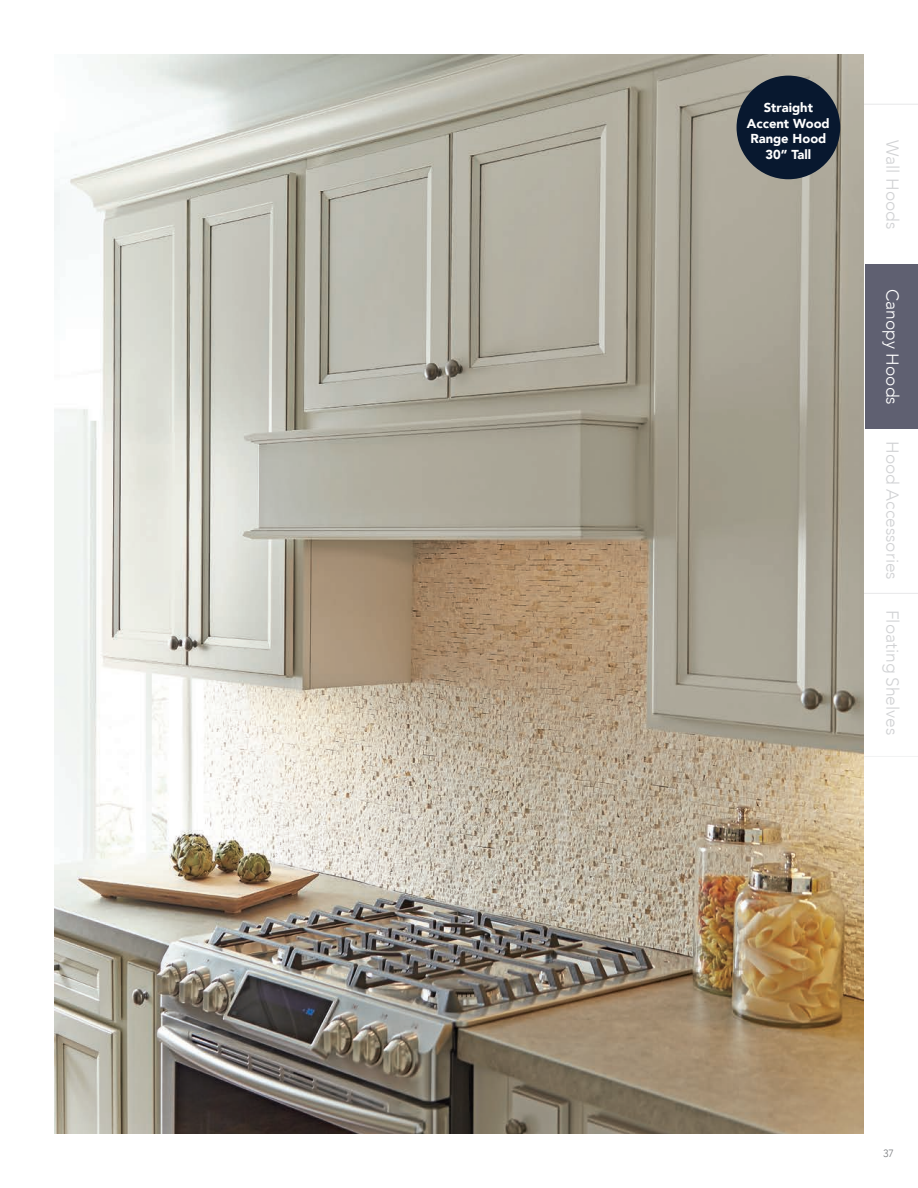
<style>
.page{position:relative;width:918px;height:1188px;background:#fff}
.page>*{position:absolute;margin:0;border:0;box-sizing:border-box;transform-origin:0 0}
.t1{font:300 17.4px "Avenir";color:#d1d2d4}
.t2{font:300 17.4px "Avenir";color:#fff}
.t3{font:900 12.9px/15.6px "Avenir";color:#fff;text-align:center}
.t4{font:300 10.5px "Avenir";color:#76787b}
</style>
<div class="page">
<div style="left:865px;top:265px;width:53px;height:164px;background:#5f6071"></div>
<hr style="left:864px;top:104px;width:54px;height:1px;background:#dcdddf">
<hr style="left:864px;top:593px;width:54px;height:1px;background:#dcdddf">
<hr style="left:864px;top:756px;width:54px;height:1px;background:#dcdddf">
<img style="left:54px;top:54px;width:810px;height:1080px">
<div style="left:737px;top:76px;width:103px;height:103px;background:#08182f;border-radius:50%"></div>
<p class="t3" style="left:747px;top:100px;width:84px">Straight<br>Accent Wood<br>Range Hood<br>30” Tall</p>
<p class="t1" style="left:903px;top:140px;width:90px;rotate:90deg">Wall Hoods</p>
<p class="t2" style="left:903px;top:289px;width:117px;rotate:90deg">Canopy Hoods</p>
<p class="t1" style="left:903px;top:441px;width:140px;rotate:90deg">Hood Accessories</p>
<p class="t1" style="left:903px;top:610px;width:127px;rotate:90deg">Floating Shelves</p>
<p class="t4" style="left:883px;top:1147px;width:12px">37</p>
</div>
